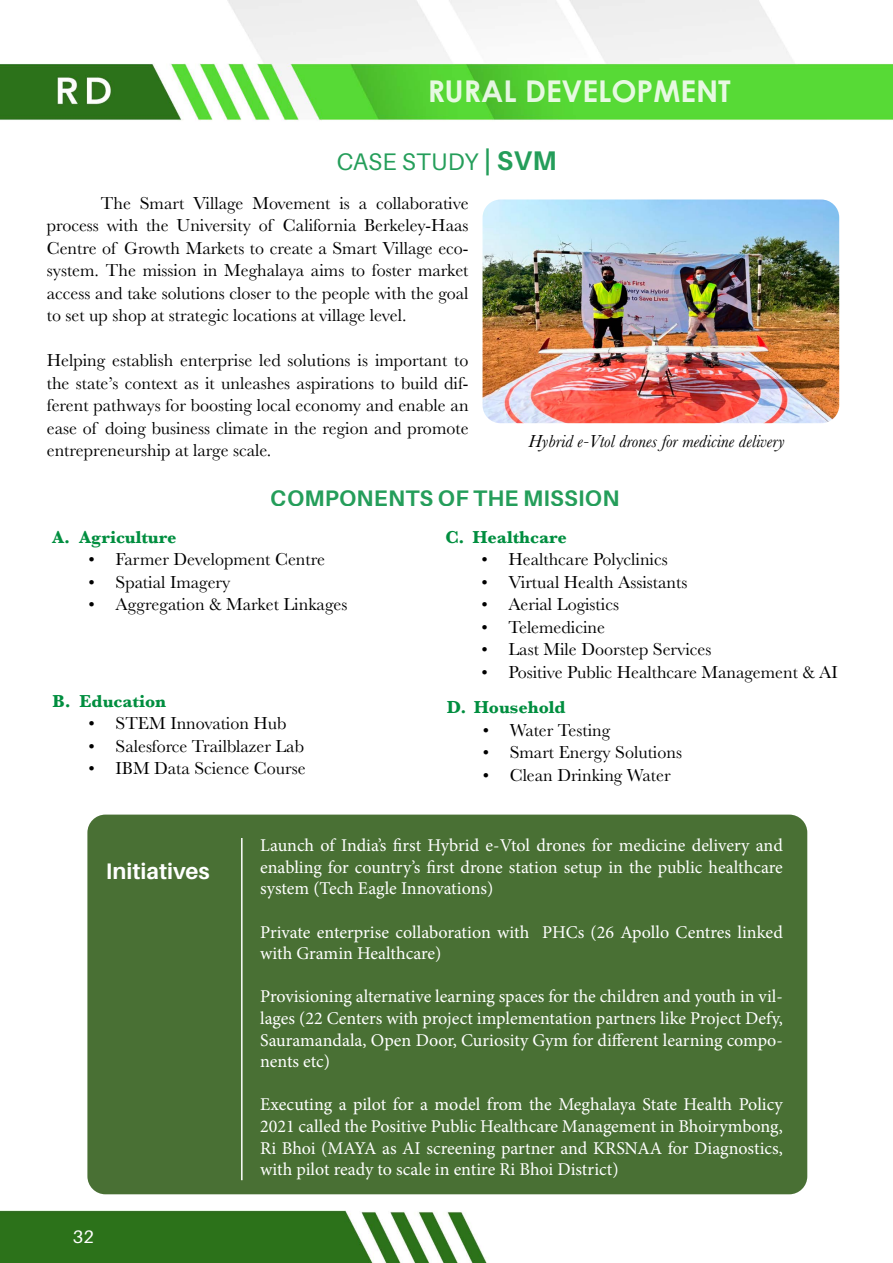
<style>
.page{position:relative;width:893px;height:1263px;background:#fff}
.page>*{position:absolute;margin:0;border:0;box-sizing:border-box;transform-origin:0 0}
.t1{font:700 30px "Century Gothic";color:#fff}
.t2{font:24px "Aileron";letter-spacing:.01em;color:#008e3f}
.t3{font:700 22.5px "Aileron";letter-spacing:.01em;color:#008e3f}
.t4{font:700 22.5px "Aileron";color:#fff}
.t5{font:18px/22.5px "Baskerville";color:#000;text-align:justify}
.t6{font:18px/21.6px "Minion Pro";color:#fff;text-align:justify}
.t7{font:700 18px "Baskerville";color:#008e3f}
.t8{font:italic 18px "Baskerville";color:#000}
.t9{font:18px "Aileron";color:#fff}
.s1{font-weight:700;font-size:27px}
</style>
<div class="page">
<img style="left:0;top:0;width:893px;height:1263px">
<div style="left:87px;top:814px;width:720px;height:380px;background:#497034;border-radius:18px"></div>
<hr style="left:241px;top:838px;width:2px;height:342px;background:#fff">
<img style="left:483px;top:199px;width:356px;height:224px">
<h1 class="t1" style="left:427px;top:69px;width:305px">RURAL DEVELOPMENT</h1>
<h2 class="t2" style="left:336px;top:148px;width:222px">CASE STUDY <span class="s1">| SVM</span></h2>
<p class="t5" style="left:47px;top:192px;width:423px;text-indent:54px">The Smart Village Movement is a collaborative process with the University of California Berkeley-Haas Centre of Growth Markets to create a Smart Village eco&shy;system. The mission in Meghalaya aims to foster market access and take solutions closer to the people with the goal to set up shop at strategic locations at village level.</p>
<p class="t5" style="left:47px;top:350px;width:423px">Helping establish enterprise led solutions is important to the state’s context as it unleashes aspirations to build dif&shy;ferent pathways for boosting local economy and enable an ease of doing business climate in the region and promote entrepreneurship at large scale.</p>
<p class="t8" style="left:528px;top:429px;width:258px">Hybrid e-Vtol drones for medicine delivery</p>
<p class="t3" style="left:271px;top:485px;width:350px">COMPONENTS OF THE MISSION</p>
<p class="t7" style="left:53px;top:524px;width:125px">A. Agriculture</p>
<p class="t5" style="left:89px;top:548px;width:238px">• Farmer Development Centre</p>
<p class="t5" style="left:89px;top:571px;width:143px">• Spatial Imagery</p>
<p class="t5" style="left:89px;top:593px;width:260px">• Aggregation &amp; Market Linkages</p>
<p class="t7" style="left:53px;top:688px;width:115px">B. Education</p>
<p class="t5" style="left:89px;top:712px;width:200px">• STEM Innovation Hub</p>
<p class="t5" style="left:89px;top:735px;width:217px">• Salesforce Trailblazer Lab</p>
<p class="t5" style="left:89px;top:757px;width:219px">• IBM Data Science Course</p>
<p class="t7" style="left:445px;top:524px;width:123px">C. Healthcare</p>
<p class="t5" style="left:481px;top:548px;width:188px">• Healthcare Polyclinics</p>
<p class="t5" style="left:481px;top:571px;width:207px">• Virtual Health Assistants</p>
<p class="t5" style="left:481px;top:593px;width:139px">• Aerial Logistics</p>
<p class="t5" style="left:481px;top:616px;width:125px">• Telemedicine</p>
<p class="t5" style="left:481px;top:638px;width:232px">• Last Mile Doorstep Services</p>
<p class="t5" style="left:481px;top:661px;width:358px">• Positive Public Healthcare Management &amp; AI</p>
<p class="t7" style="left:447px;top:695px;width:120px">D. Household</p>
<p class="t5" style="left:483px;top:719px;width:129px">• Water Testing</p>
<p class="t5" style="left:483px;top:742px;width:201px">• Smart Energy Solutions</p>
<p class="t5" style="left:483px;top:764px;width:189px">• Clean Drinking Water</p>
<p class="t4" style="left:106px;top:859px;width:105px">Initiatives</p>
<p class="t9" style="left:73px;top:1227px;width:22px">32</p>
<p class="t6" style="left:260px;top:835px;width:524px">Launch of India’s first Hybrid e-Vtol drones for medicine delivery and enabling for country’s first drone station setup in the public healthcare system (Tech Eagle Innovations)</p>
<p class="t6" style="left:260px;top:921px;width:524px">Private enterprise collaboration with PHCs (26 Apollo Centres linked with Gramin Healthcare)</p>
<p class="t6" style="left:260px;top:986px;width:524px">Provisioning alternative learning spaces for the children and youth in vil&shy;lages (22 Centers with project implementation partners like Project Defy, Sauramandala, Open Door, Curiosity Gym for different learning compo&shy;nents etc)</p>
<p class="t6" style="left:260px;top:1094px;width:524px">Executing a pilot for a model from the Meghalaya State Health Policy 2021 called the Positive Public Healthcare Management in Bhoirymbong, Ri Bhoi (MAYA as AI screening partner and KRSNAA for Diagnostics, with pilot ready to scale in entire Ri Bhoi District)</p>
</div>
